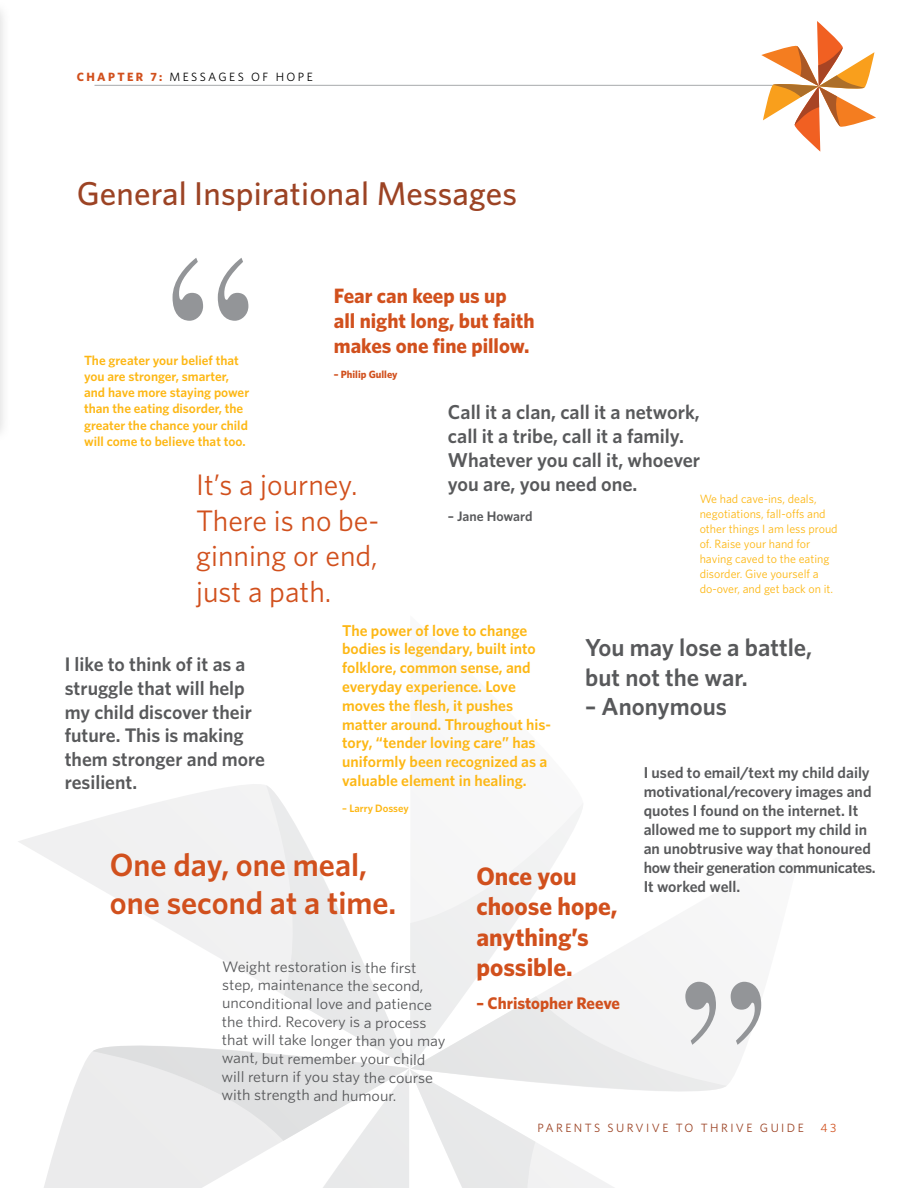
<style>
.page{position:relative;width:918px;height:1188px;background:#fff}
.page>*{position:absolute;margin:0;border:0;box-sizing:border-box;transform-origin:0 0}
.t1{font:240.6px "Bodoni";color:#939598;scale:.85 1}
.t2{font:500 33px "Whitney";letter-spacing:.005em;color:#9c4324}
.t3{font:600 32.1px/38.5px "Whitney";color:#d1501d}
.t4{font:29.7px/35.5px "Whitney";color:#d1501d}
.t5{font:700 25.2px/30.3px "Whitney";color:#d1501d}
.t6{font:600 24.6px/29.5px "Whitney";color:#58595b}
.t7{font:700 20.85px/24.9px "Whitney";color:#d1501d}
.t8{font:600 20.1px/24.2px "Whitney";color:#58595b}
.t9{font:600 19.65px/23.5px "Whitney";color:#58595b}
.t10{font:700 16.8px "Whitney";color:#d1501d}
.t11{font:600 15.75px/18.9px "Whitney";color:#58595b}
.t12{font:600 15.6px/18.8px "Whitney";color:#fdb714}
.t13{font:15.3px/18.3px "Whitney";letter-spacing:-.005em;color:#58595b;scale:1.05 1}
.t14{font:600 13.8px "Whitney";color:#58595b}
.t15{font:600 13.35px/16px "Whitney";color:#fdb714}
.t16{font:12px/15px "Whitney";color:#fdb714}
.t17{font:12px "Whitney";letter-spacing:.2em;color:#9c4324}
.t18{font:12px "Whitney";letter-spacing:.2em;color:#000}
.t19{font:12px "Whitney";color:#d1501d}
.t20{font:600 10.65px "Whitney";color:#fdb714}
.t21{font:700 10.5px "Whitney";color:#d1501d}
.s1{font-weight:700;color:#d1501d}
</style>
<div class="page">
<hr style="left:94px;top:85px;width:682px;height:1px;background:#a7a9ac">
<svg style="left:18px;top:784px;width:243px;height:101px"></svg>
<svg style="left:44px;top:1051px;width:49px;height:137px;fill:#ebebec"></svg>
<svg style="left:727px;top:1020px;width:21px;height:65px"></svg>
<svg style="left:93px;top:785px;width:634px;height:403px"></svg>
<div style="left:0;top:0;width:11px;height:444px;background:#f9f9f9"></div>
<hr style="left:0;top:0;width:1px;height:422px;background:#ececec">
<svg style="left:761px;top:21px;width:115px;height:131px"></svg>
<p class="t18" style="left:77px;top:70px;width:238px"><span class="s1">chapter 7:</span> Messages of hope</p>
<h2 class="t2" style="left:77px;top:173px;width:442px">General Inspirational Messages</h2>
<h1 class="t1" style="left:164px;top:205px;width:108px">“</h1>
<h3 class="t7" style="left:334px;top:283px;width:202px">Fear can keep us up<br>all night long, but faith makes one fine pillow.</h3>
<p class="t21" style="left:334px;top:368px;width:65px">– Philip Gulley</p>
<p class="t15" style="left:84px;top:352px;width:167px">The greater your belief that you are stronger, smarter, and have more staying power than the eating disorder, the greater the chance your child will come to believe that too.</p>
<p class="t8" style="left:448px;top:399px;width:254px">Call it a clan, call it a network, call it a tribe, call it a family.<br>Whatever you call it, whoever you are, you need one.</p>
<p class="t14" style="left:448px;top:507px;width:86px">– Jane Howard</p>
<h3 class="t4" style="left:196px;top:466px;width:185px">It’s a journey.<br>There is no be&shy;ginning or end, just a path.</h3>
<p class="t16" style="left:700px;top:491px;width:139px">We had cave-ins, deals, negotiations, fall-offs and other things I am less proud of. Raise your hand for having caved to the eating disorder. Give yourself a do-over, and get back on it.</p>
<p class="t12" style="left:342px;top:620px;width:210px">The power of love to change bodies is legendary, built into folklore, common sense, and everyday experience. Love moves the flesh, it pushes matter around. Throughout his&shy;tory, “tender loving care” has uniformly been recognized as a valuable element in healing.</p>
<p class="t20" style="left:342px;top:801px;width:68px">– Larry Dossey</p>
<h3 class="t6" style="left:585px;top:632px;width:229px">You may lose a battle, but not the war.</h3>
<h3 class="t6" style="left:585px;top:691px;width:143px">– Anonymous</h3>
<p class="t9" style="left:65px;top:652px;width:202px">I like to think of it as a struggle that will help my child discover their future. This is making them stronger and more resilient.</p>
<p class="t11" style="left:644px;top:763px;width:234px">I used to email/text my child daily motivational/recovery images and quotes I found on the internet. It allowed me to support my child in an unobtrusive way that honoured how their generation communicates.<br>It worked well.</p>
<h3 class="t3" style="left:110px;top:845px;width:288px">One day, one meal, one second at a time.</h3>
<h3 class="t5" style="left:476px;top:860px;width:142px">Once you choose hope, anything’s possible.</h3>
<p class="t10" style="left:476px;top:993px;width:145px">– Christopher Reeve</p>
<p class="t13" style="left:221px;top:957px;width:215px">Weight restoration is the first step, maintenance the second, unconditional love and patience the third. Recovery is a process that will take longer than you may want, but remember your child will return if you stay the course with strength and humour.</p>
<h1 class="t1" style="left:770px;top:1097px;width:108px;rotate:-180deg">“</h1>
<p class="t17" style="left:538px;top:1120px;width:268px">pa rents survive to thrive guide</p>
<p class="t19" style="left:821px;top:1120px;width:17px">43</p>
</div>
